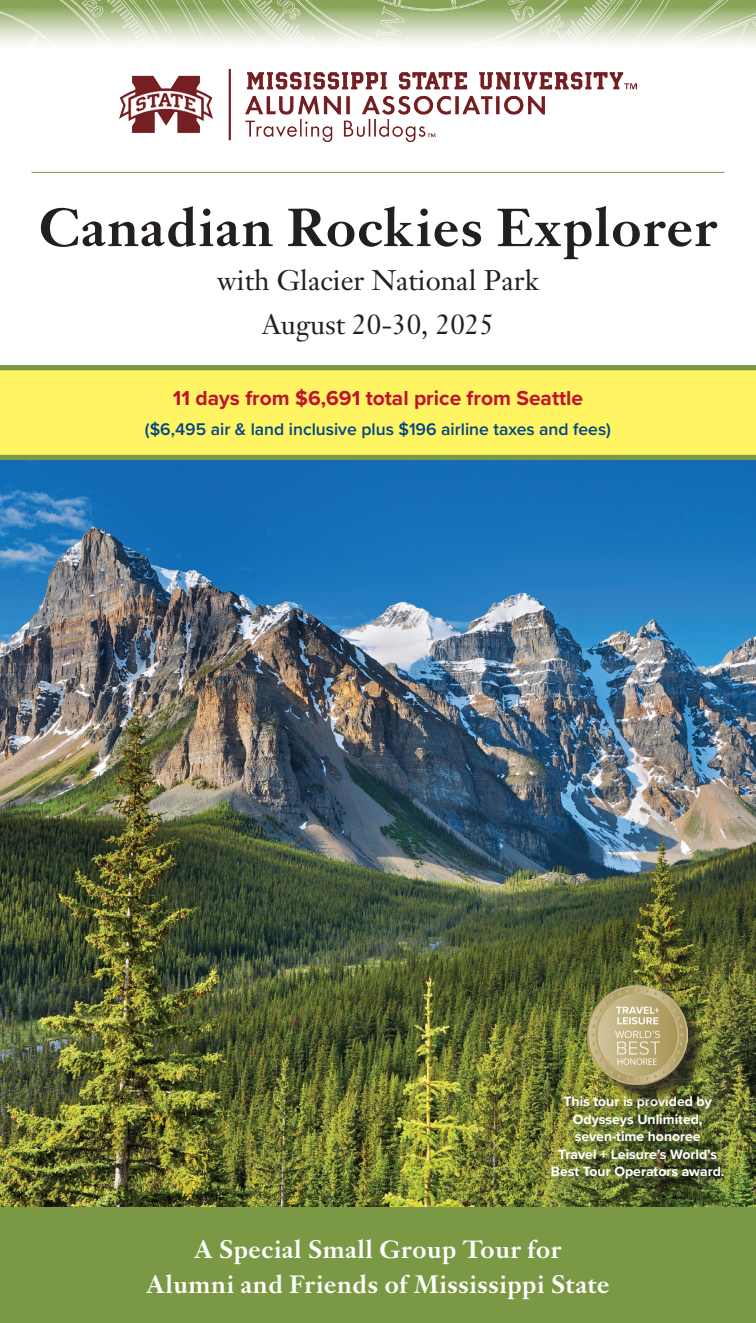
<style>
.page{position:relative;width:756px;height:1323px;background:#fff}
.page>*{position:absolute;margin:0;border:0;box-sizing:border-box;transform-origin:0 0}
.t1{font:500 56px "Janson URW";color:#231f20}
.t2{font:28px "Janson Text LT Pro";color:#231f20}
.t3{font:500 26.25px/35px "Janson URW";color:#fff;text-align:center}
.t4{font:700 21px "Proxima Nova";color:#c3102f}
.t5{font:600 17.5px "Proxima Nova";color:#004684}
.t6{font:700 14px/17.5px "Proxima Nova";color:#fff;text-align:center}
</style>
<div class="page">
<img style="left:0;top:460px;width:756px;height:748px">
<div style="left:0;top:1208px;width:756px;height:115px;background:#7b9945"></div>
<img style="left:0;top:0;width:756px;height:44px">
<div style="left:0;top:368px;width:756px;height:88px;background:#fff461"></div>
<div style="left:0;top:365px;width:756px;height:5px;background:#7b9945"></div>
<div style="left:0;top:455px;width:756px;height:5px;background:#7b9945"></div>
<hr style="left:32px;top:172px;width:692px;height:1px;background:#7b9945">
<div style="left:547px;top:1093px;width:191px;height:100px;background:#231f20;opacity:.75"></div>
<div style="left:590px;top:988px;width:119px;height:119px;background:#231f20;opacity:.75"></div>
<img style="left:588px;top:985px;width:100px;height:100px">
<img style="left:119px;top:69px;width:518px;height:73px">
<p class="t1" style="left:38px;top:196px;width:681px">Canadian Rockies Explorer</p>
<p class="t2" style="left:217px;top:262px;width:323px">with Glacier National Park</p>
<p class="t2" style="left:262px;top:306px;width:233px">August 20-30, 2025</p>
<p class="t4" style="left:173px;top:382px;width:412px">11 days from $6,691 total price from Seattle</p>
<p class="t5" style="left:145px;top:416px;width:468px">($6,495 air &amp; land inclusive plus $196 airline taxes and fees)</p>
<p class="t6" style="left:551px;top:1093px;width:175px">This tour is provided by<br>Odysseys Unlimited, seven-time honoree<br>Travel + Leisure’s World’s<br>Best Tour Operators award.</p>
<p class="t3" style="left:146px;top:1232px;width:465px">A Special Small Group Tour for<br>Alumni and Friends of Mississippi State</p>
</div>
